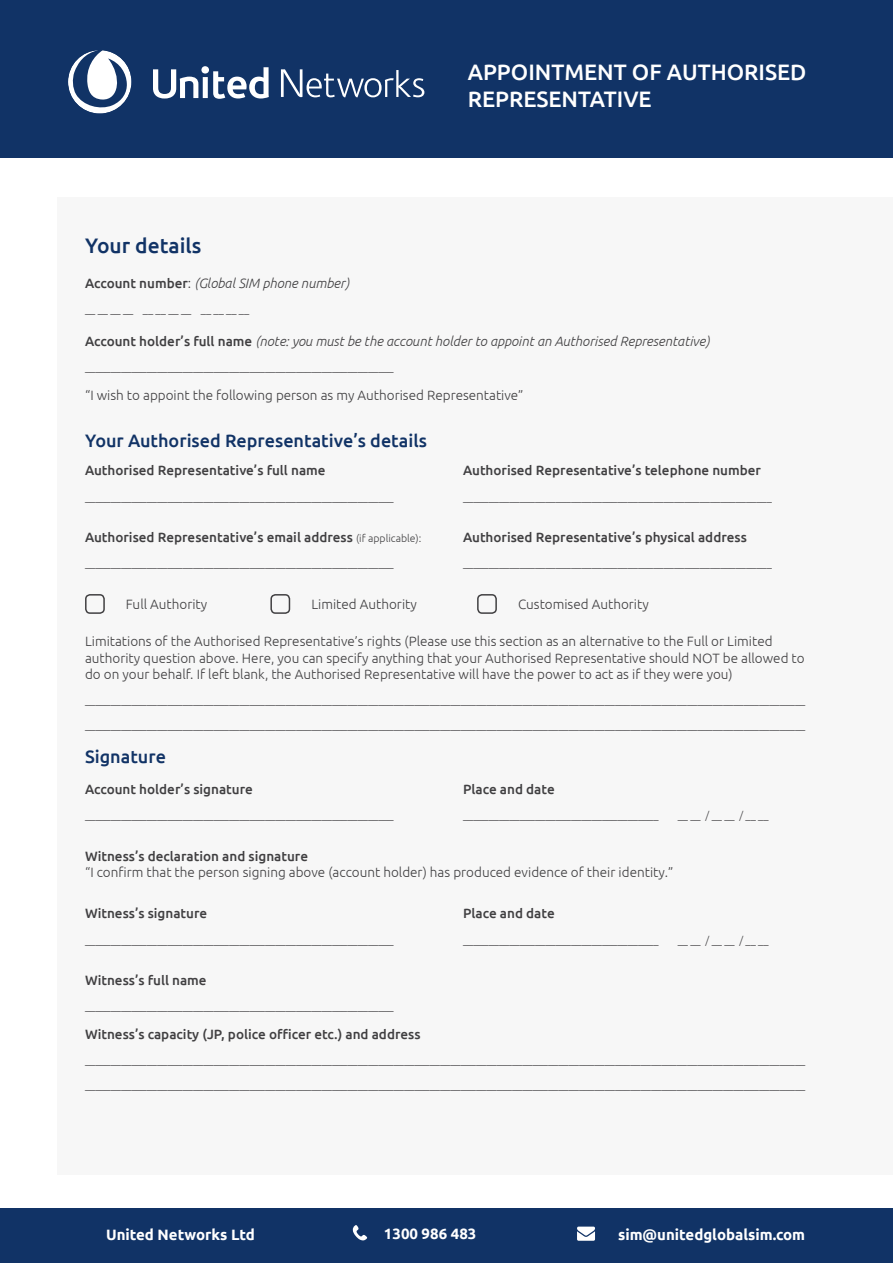
<style>
.page{position:relative;width:893px;height:1263px;background:#fff}
.page>*{position:absolute;margin:0;border:0;box-sizing:border-box;transform-origin:0 0}
.t1{font:500 22.35px/26.8px "Ubuntu";color:#fff}
.t2{font:500 21px "Ubuntu";color:#136}
.t3{font:500 18px "Ubuntu";color:#136}
.t4{font:700 15px "Ubuntu";color:#fff}
.t5{font:300 13.5px/16.2px "Ubuntu";color:#414042}
.t6{font:500 13.5px "Ubuntu";color:#414042}
.t7{font:italic 300 13.5px "Ubuntu";color:#414042}
.t8{font:300 10.5px "Ubuntu";color:#414042}
.s1{font-weight:500;font-style:normal}
.s2{font-style:normal}
.s3{font-weight:300;font-size:10.5px}
</style>
<div class="page">
<div style="left:0;top:0;width:893px;height:157px;background:#136"></div>
<div style="left:0;top:1208px;width:893px;height:55px;background:#136"></div>
<svg style="left:353px;top:1225px;width:14px;height:15px"></svg>
<svg style="left:577px;top:1226px;width:18px;height:15px"></svg>
<svg style="left:153px;top:66px;width:116px;height:33px"></svg>
<svg style="left:68px;top:50px;width:63px;height:64px"></svg>
<svg style="left:281px;top:69px;width:143px;height:28px"></svg>
<div style="left:57px;top:198px;width:836px;height:977px;background:#f7f7f7"></div>
<div style="left:85px;top:594px;width:20px;height:20px;border:2px solid #414042;border-radius:4px"></div>
<div style="left:270px;top:594px;width:20px;height:20px;border:2px solid #414042;border-radius:4px"></div>
<div style="left:477px;top:594px;width:20px;height:20px;border:2px solid #414042;border-radius:4px"></div>
<h1 class="t1" style="left:468px;top:58px;width:340px">APPOINTMENT OF AUTHORISED<br>REPRESENTATIVE</h1>
<h2 class="t2" style="left:85px;top:233px;width:118px">Your details</h2>
<p class="t7" style="left:85px;top:275px;width:266px"><span class="s1">Account number</span><span class="s2">:</span> (Global SIM phone number)</p>
<p class="t8" style="left:85px;top:303px;width:166px">__ __ __ __ __ __ __ __ __ __ __ __</p>
<p class="t7" style="left:85px;top:333px;width:626px"><span class="s1">Account holder’s full name</span> (note: you must be the account holder to appoint an Authorised Representative)</p>
<p class="t8" style="left:85px;top:361px;width:310px">____________________________________________________________</p>
<p class="t5" style="left:85px;top:387px;width:440px">“I wish to appoint the following person as my Authorised Representative”</p>
<h3 class="t3" style="left:85px;top:429px;width:343px">Your Authorised Representative’s details</h3>
<p class="t6" style="left:85px;top:462px;width:242px">Authorised Representative’s full name</p>
<p class="t6" style="left:463px;top:462px;width:299px">Authorised Representative’s telephone number</p>
<p class="t8" style="left:85px;top:491px;width:310px">____________________________________________________________</p>
<p class="t8" style="left:463px;top:491px;width:310px">____________________________________________________________</p>
<p class="t6" style="left:85px;top:529px;width:338px">Authorised Representative’s email address <span class="s3">(if applicable):</span></p>
<p class="t6" style="left:463px;top:529px;width:285px">Authorised Representative’s physical address</p>
<p class="t8" style="left:85px;top:557px;width:310px">____________________________________________________________</p>
<p class="t8" style="left:463px;top:557px;width:310px">____________________________________________________________</p>
<p class="t5" style="left:126px;top:595px;width:83px">Full Authority</p>
<p class="t5" style="left:311px;top:595px;width:107px">Limited Authority</p>
<p class="t5" style="left:518px;top:595px;width:132px">Customised Authority</p>
<p class="t5" style="left:85px;top:633px;width:721px">Limitations of the Authorised Representative’s rights (Please use this section as an alternative to the Full or Limited authority question above. Here, you can specify anything that your Authorised Representative should NOT be allowed to do on your behalf. If left blank, the Authorised Representative will have the power to act as if they were you)</p>
<p class="t8" style="left:85px;top:694px;width:722px">____________________________________________________________________________________________________________________________________________</p>
<p class="t8" style="left:85px;top:719px;width:722px">____________________________________________________________________________________________________________________________________________</p>
<h3 class="t3" style="left:85px;top:746px;width:82px">Signature</h3>
<p class="t6" style="left:85px;top:781px;width:169px">Account holder’s signature</p>
<p class="t6" style="left:463px;top:781px;width:93px">Place and date</p>
<p class="t8" style="left:85px;top:809px;width:310px">____________________________________________________________</p>
<p class="t8" style="left:463px;top:809px;width:197px">______________________________________</p>
<p class="t8" style="left:678px;top:809px;width:92px">__ __ / __ __ / __ __</p>
<p class="t6" style="left:85px;top:847px;width:225px">Witness’s declaration and signature</p>
<p class="t5" style="left:85px;top:864px;width:590px">“I confirm that the person signing above (account holder) has produced evidence of their identity.”</p>
<p class="t6" style="left:85px;top:905px;width:124px">Witness’s signature</p>
<p class="t6" style="left:463px;top:905px;width:93px">Place and date</p>
<p class="t8" style="left:85px;top:933px;width:310px">____________________________________________________________</p>
<p class="t8" style="left:463px;top:933px;width:197px">______________________________________</p>
<p class="t8" style="left:678px;top:933px;width:92px">__ __ / __ __ / __ __</p>
<p class="t6" style="left:85px;top:971px;width:123px">Witness’s full name</p>
<p class="t8" style="left:85px;top:1000px;width:310px">____________________________________________________________</p>
<p class="t6" style="left:85px;top:1025px;width:337px">Witness’s capacity (JP, police officer etc.) and address</p>
<p class="t8" style="left:85px;top:1054px;width:722px">____________________________________________________________________________________________________________________________________________</p>
<p class="t8" style="left:85px;top:1079px;width:722px">____________________________________________________________________________________________________________________________________________</p>
<h3 class="t4" style="left:106px;top:1225px;width:150px">United Networks Ltd</h3>
<h3 class="t4" style="left:384px;top:1224px;width:94px">1300 986 483</h3>
<h3 class="t4" style="left:618px;top:1225px;width:189px">sim@unitedglobalsim.com</h3>
</div>
